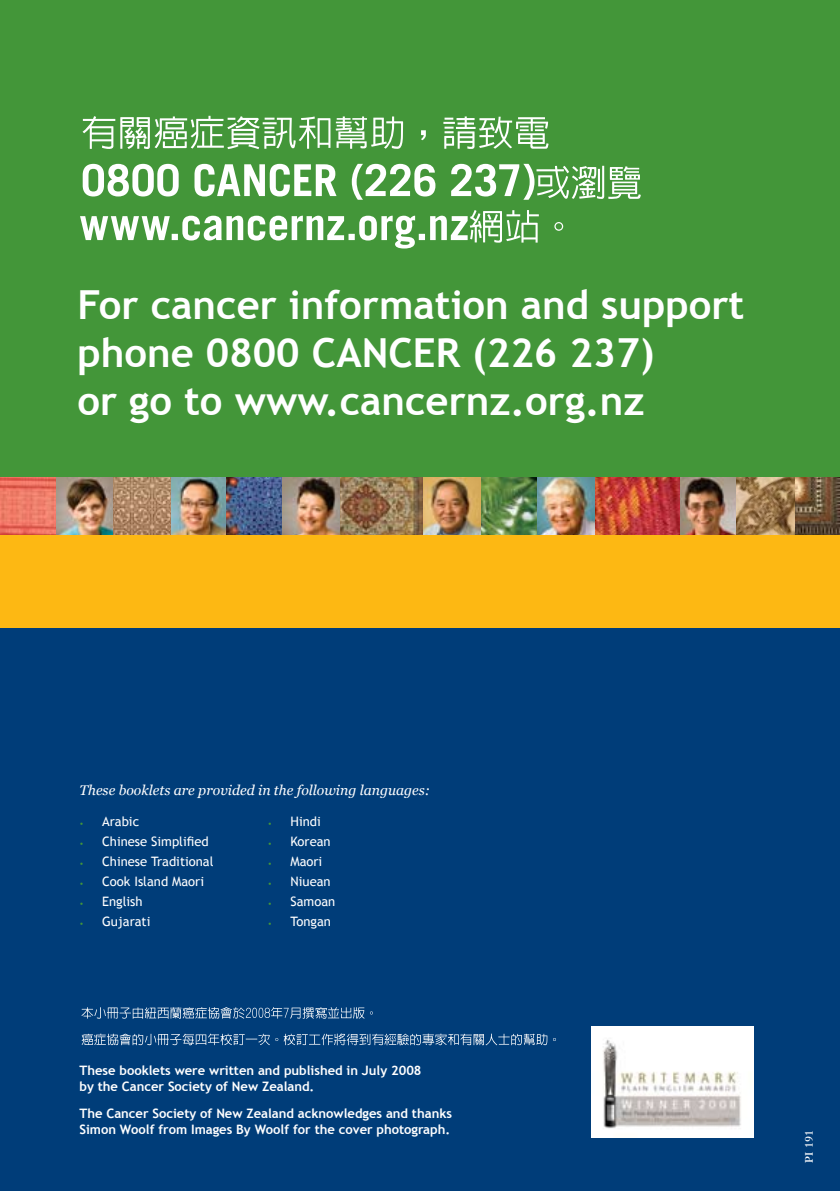
<style>
.page{position:relative;width:840px;height:1191px;background:#fff}
.page>*{position:absolute;margin:0;border:0;box-sizing:border-box;transform-origin:0 0}
.t1{font:700 40px/48px "Trebuchet MS";color:#fff}
.t2{font:italic 14px "Georgia";color:#fff}
.t3{font:700 13px/16px "Trebuchet MS";color:#fff}
.t4{font:13px "Trebuchet MS";color:#fff}
.t5{font:600 12px "Bembo";color:#fff}
.s1{font-size:8px;color:#439639}
</style>
<div class="page">
<div style="left:0;top:532px;width:839px;height:123px;background:#fdb813"></div>
<div style="left:0;top:629px;width:839px;height:562px;background:#003d79"></div>
<div style="left:0;top:0;width:839px;height:532px;background:#439639"></div>
<img style="left:480px;top:478px;width:57px;height:56px">
<img style="left:0;top:478px;width:57px;height:56px">
<img style="left:170px;top:478px;width:113px;height:56px">
<img style="left:339px;top:478px;width:84px;height:56px">
<img style="left:593px;top:478px;width:86px;height:56px">
<img style="left:423px;top:478px;width:57px;height:56px">
<img style="left:679px;top:478px;width:99px;height:56px">
<img style="left:283px;top:478px;width:56px;height:56px">
<img style="left:537px;top:478px;width:56px;height:56px">
<img style="left:57px;top:478px;width:113px;height:56px">
<img style="left:778px;top:478px;width:61px;height:56px">
<img style="left:591px;top:1027px;width:162px;height:111px">
<svg style="left:80px;top:210px;width:483px;height:38px"></svg>
<svg style="left:83px;top:164px;width:557px;height:36px"></svg>
<svg style="left:82px;top:116px;width:466px;height:33px"></svg>
<svg style="left:82px;top:1033px;width:473px;height:12px"></svg>
<svg style="left:81px;top:1007px;width:292px;height:11px"></svg>
<h1 class="t1" style="left:77px;top:281px;width:668px">For cancer information and support phone 0800 CANCER (226 237)<br>or go to www.cancernz.org.nz</h1>
<p class="t2" style="left:79px;top:781px;width:352px">These booklets are provided in the following languages:</p>
<p class="t4" style="left:79px;top:813px;width:61px"><span class="s1">•</span> Arabic</p>
<p class="t4" style="left:79px;top:833px;width:131px"><span class="s1">•</span> Chinese Simplified</p>
<p class="t4" style="left:79px;top:853px;width:136px"><span class="s1">•</span> Chinese Traditional</p>
<p class="t4" style="left:79px;top:873px;width:126px"><span class="s1">•</span> Cook Island Maori</p>
<p class="t4" style="left:79px;top:893px;width:65px"><span class="s1">•</span> English</p>
<p class="t4" style="left:79px;top:913px;width:72px"><span class="s1">•</span> Gujarati</p>
<p class="t4" style="left:268px;top:813px;width:54px"><span class="s1">•</span> Hindi</p>
<p class="t4" style="left:268px;top:833px;width:64px"><span class="s1">•</span> Korean</p>
<p class="t4" style="left:268px;top:853px;width:56px"><span class="s1">•</span> Maori</p>
<p class="t4" style="left:268px;top:873px;width:64px"><span class="s1">•</span> Niuean</p>
<p class="t4" style="left:268px;top:893px;width:69px"><span class="s1">•</span> Samoan</p>
<p class="t4" style="left:268px;top:913px;width:65px"><span class="s1">•</span> Tongan</p>
<p class="t3" style="left:79px;top:1062px;width:343px">These booklets were written and published in July 2008 by the Cancer Society of New Zealand.</p>
<p class="t3" style="left:79px;top:1105px;width:374px">The Cancer Society of New Zealand acknowledges and thanks<br>Simon Woolf from Images By Woolf for the cover photograph.</p>
<p class="t5" style="left:802px;top:1163px;width:35px;rotate:-90deg">PI 191</p>
</div>
